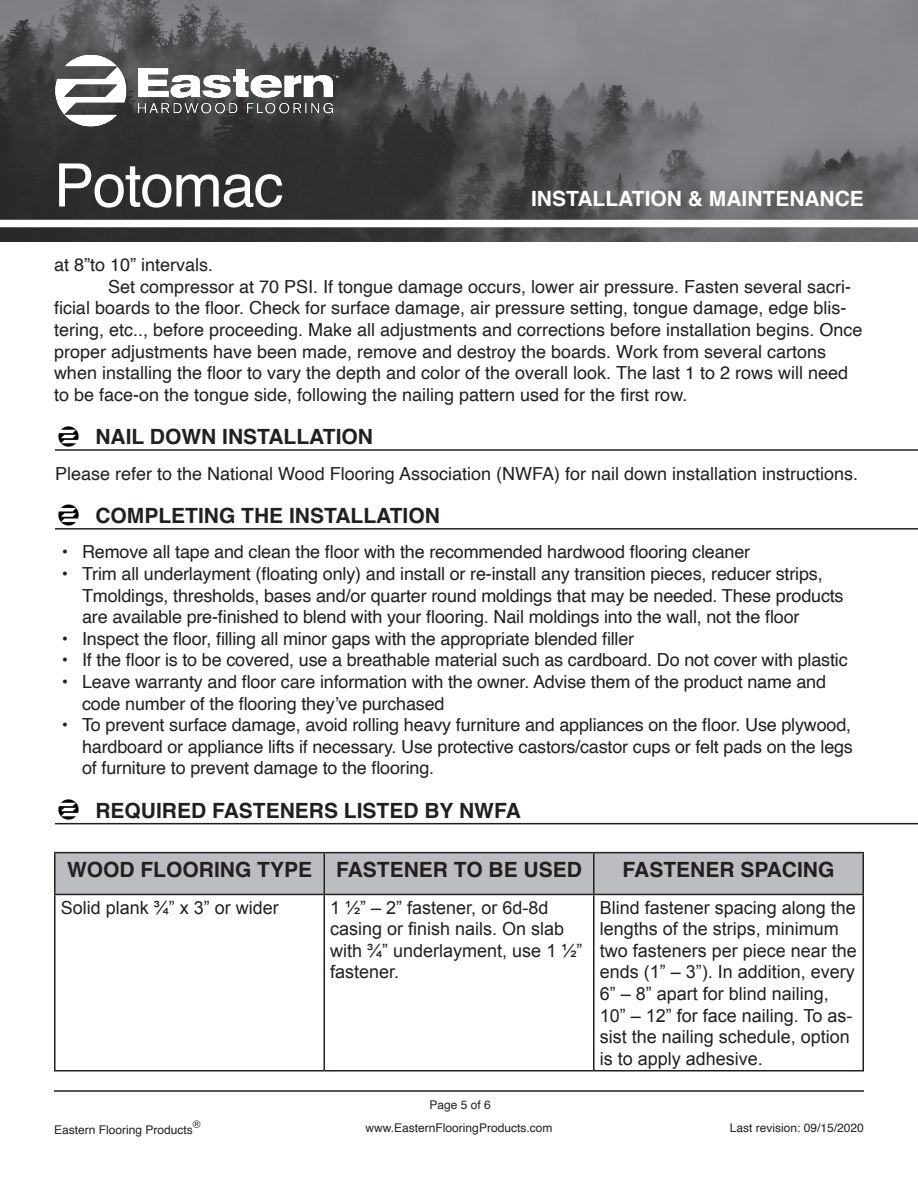
<style>
.page{position:relative;width:918px;height:1188px;background:#fff}
.page>*{position:absolute;margin:0;border:0;box-sizing:border-box;transform-origin:0 0}
.t1{font:60px "Helvetica";letter-spacing:-.02em;color:#fff}
.t2{font:700 21px "Helvetica";color:#231f20}
.t3{font:700 21px "Helvetica";color:#fff}
.t4{font:18px/21.6px "Helvetica";letter-spacing:-.01em;color:#231f20}
.t5{font:18px/21.6px "Arial";color:#231f20}
.t6{font:12px "Helvetica";color:#231f20}
.t7{font:10.5px "Helvetica";color:#231f20}
</style>
<div class="page">
<img style="left:0;top:0;width:918px;height:242px">
<img style="left:24px;top:24px;width:340px;height:133px">
<div style="left:0;top:220px;width:918px;height:7px;background:#fff"></div>
<hr style="left:54px;top:1090px;width:810px;height:2px;background:#231f20">
<hr style="left:55px;top:449px;width:863px;height:2px;background:#231f20">
<img style="left:58px;top:426px;width:21px;height:21px">
<hr style="left:55px;top:528px;width:863px;height:2px;background:#231f20">
<img style="left:58px;top:504px;width:21px;height:22px">
<hr style="left:55px;top:823px;width:863px;height:1px;background:#231f20">
<img style="left:55px;top:799px;width:26px;height:24px">
<div style="left:56px;top:853px;width:806px;height:41px;background:#bcbdc0"></div>
<hr style="left:54px;top:852px;width:270px;height:1px;background:#231f20">
<hr style="left:54px;top:853px;width:2px;height:41px;background:#231f20">
<hr style="left:324px;top:852px;width:270px;height:1px;background:#231f20">
<hr style="left:324px;top:853px;width:1px;height:41px;background:#231f20">
<hr style="left:594px;top:852px;width:270px;height:1px;background:#231f20">
<hr style="left:593px;top:853px;width:1px;height:41px;background:#231f20">
<hr style="left:862px;top:853px;width:2px;height:41px;background:#231f20">
<hr style="left:54px;top:894px;width:270px;height:1px;background:#231f20">
<hr style="left:54px;top:895px;width:2px;height:175px;background:#231f20">
<hr style="left:324px;top:894px;width:270px;height:1px;background:#231f20">
<hr style="left:324px;top:895px;width:1px;height:175px;background:#231f20">
<hr style="left:594px;top:894px;width:270px;height:1px;background:#231f20">
<hr style="left:593px;top:895px;width:1px;height:175px;background:#231f20">
<hr style="left:862px;top:895px;width:2px;height:175px;background:#231f20">
<hr style="left:54px;top:1070px;width:270px;height:2px;background:#231f20">
<hr style="left:324px;top:1070px;width:270px;height:2px;background:#231f20">
<hr style="left:594px;top:1070px;width:270px;height:2px;background:#231f20">
<p class="t1" style="left:54px;top:139px;width:231px">Potomac</p>
<p class="t3" style="left:531px;top:182px;width:334px">INSTALLATION &amp; MAINTENANCE</p>
<p class="t4" style="left:54px;top:255px;width:161px">at 8”to 10” intervals.</p>
<p class="t4" style="left:54px;top:276px;width:810px;text-indent:54px">Set compressor at 70 PSI. If tongue damage occurs, lower air pressure. Fasten several sacri&shy;ficial boards to the floor. Check for surface damage, air pressure setting, tongue damage, edge blis&shy;tering, etc.., before proceeding. Make all adjustments and corrections before installation begins. Once proper adjustments have been made, remove and destroy the boards. Work from several cartons when installing the floor to vary the depth and color of the overall look. The last 1 to 2 rows will need to be face-on the tongue side, following the nailing pattern used for the first row.</p>
<p class="t2" style="left:95px;top:420px;width:279px">NAIL DOWN INSTALLATION</p>
<p class="t4" style="left:55px;top:463px;width:805px">Please refer to the National Wood Flooring Association (NWFA) for nail down installation instructions.</p>
<p class="t2" style="left:95px;top:499px;width:346px">COMPLETING THE INSTALLATION</p>
<p class="t4" style="left:62px;top:542px;width:690px">• Remove all tape and clean the floor with the recommended hardwood flooring cleaner</p>
<p class="t4" style="left:82px;top:563px;width:763px;text-indent:-20px">• Trim all underlayment (floating only) and install or re-install any transition pieces, reducer strips,<br>Tmoldings, thresholds, bases and/or quarter round moldings that may be needed. These products are available pre-finished to blend with your flooring. Nail moldings into the wall, not the floor</p>
<p class="t4" style="left:62px;top:628px;width:574px">• Inspect the floor, filling all minor gaps with the appropriate blended filler</p>
<p class="t4" style="left:62px;top:650px;width:787px">• If the floor is to be covered, use a breathable material such as cardboard. Do not cover with plastic</p>
<p class="t4" style="left:82px;top:671px;width:746px;text-indent:-20px">• Leave warranty and floor care information with the owner. Advise them of the product name and code number of the flooring they’ve purchased</p>
<p class="t4" style="left:82px;top:715px;width:772px;text-align:justify;text-indent:-20px">• To prevent surface damage, avoid rolling heavy furniture and appliances on the floor. Use plywood, hardboard or appliance lifts if necessary. Use protective castors/castor cups or felt pads on the legs of furniture to prevent damage to the flooring.</p>
<p class="t2" style="left:95px;top:793px;width:427px">REQUIRED FASTENERS LISTED BY NWFA</p>
<p class="t2" style="left:67px;top:853px;width:247px">WOOD FLOORING TYPE</p>
<p class="t2" style="left:336px;top:853px;width:247px">FASTENER TO BE USED</p>
<p class="t2" style="left:623px;top:853px;width:213px">FASTENER SPACING</p>
<p class="t5" style="left:61px;top:897px;width:220px">Solid plank ¾” x 3” or wider</p>
<p class="t5" style="left:330px;top:897px;width:254px">1 ½” – 2” fastener, or 6d-8d casing or finish nails. On slab with ¾” underlayment, use 1 ½” fastener.</p>
<p class="t5" style="left:600px;top:897px;width:259px">Blind fastener spacing along the lengths of the strips, minimum two fasteners per piece near the ends (1” – 3”). In addition, every<br>6” – 8” apart for blind nailing,<br>10” – 12” for face nailing. To as&shy;sist the nailing schedule, option is to apply adhesive.</p>
<p class="t6" style="left:429px;top:1095px;width:63px">Page 5 of 6</p>
<p class="t7" style="left:193px;top:1116px;width:9px">®</p>
<p class="t6" style="left:366px;top:1118px;width:188px">www.EasternFlooringProducts.com</p>
<p class="t6" style="left:730px;top:1118px;width:136px">Last revision: 09/15/2020</p>
<p class="t6" style="left:54px;top:1121px;width:140px">Eastern Flooring Products</p>
</div>
